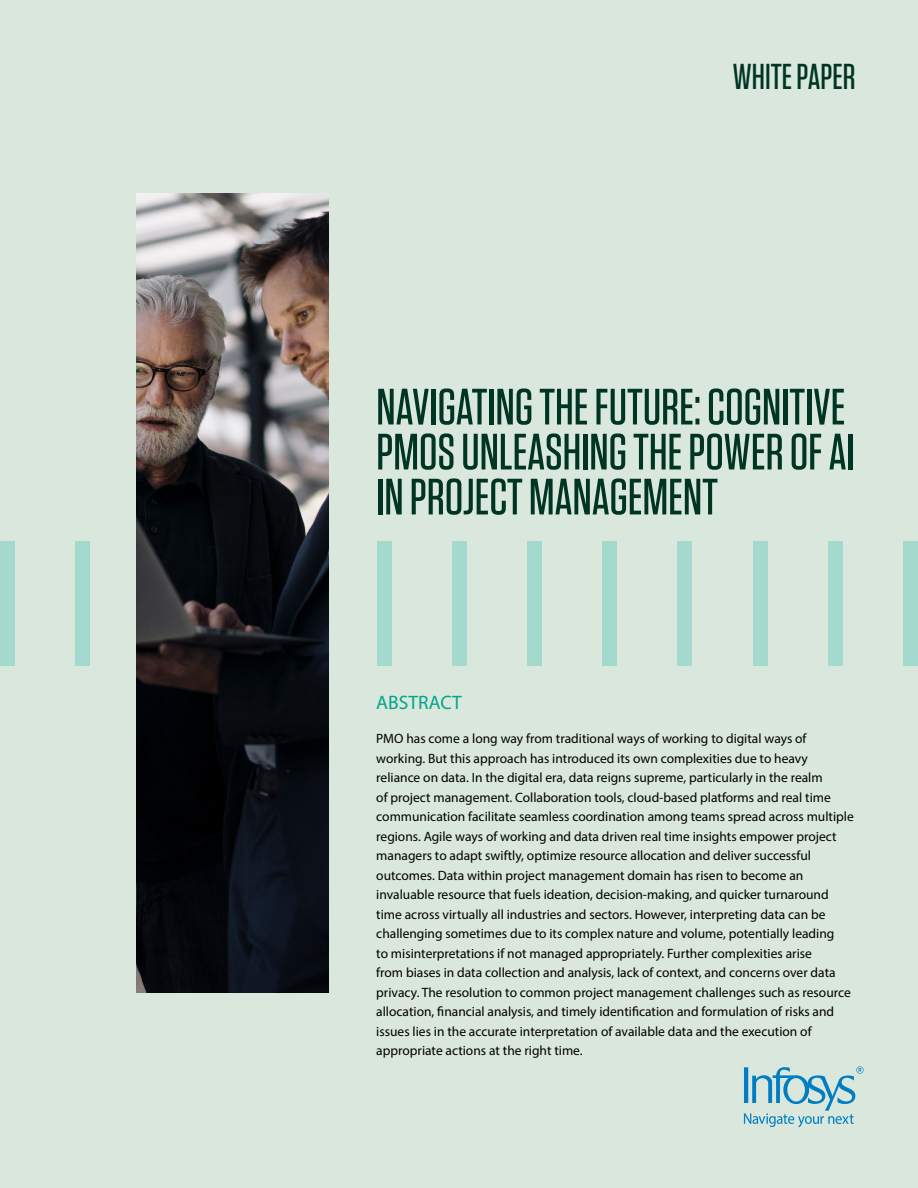
<style>
.page{position:relative;width:918px;height:1188px;background:#d9e7dc}
.page>*{position:absolute;margin:0;border:0;box-sizing:border-box;transform-origin:0 0}
.t1{font:500 51px/45px "Tungsten";color:#003524}
.t2{font:500 36px "Tungsten";color:#003524}
.t3{font:19.5px "Myriad Pro";color:#01a689}
.t4{font:13.5px/19.5px "Myriad Pro";color:#000}
</style>
<div class="page">
<div style="left:0;top:541px;width:15px;height:125px;background:#a4d9cd"></div>
<div style="left:75px;top:541px;width:15px;height:125px;background:#a4d9cd"></div>
<div style="left:828px;top:541px;width:15px;height:125px;background:#a4d9cd"></div>
<div style="left:753px;top:541px;width:15px;height:125px;background:#a4d9cd"></div>
<div style="left:527px;top:541px;width:15px;height:125px;background:#a4d9cd"></div>
<div style="left:452px;top:541px;width:15px;height:125px;background:#a4d9cd"></div>
<div style="left:677px;top:541px;width:15px;height:125px;background:#a4d9cd"></div>
<div style="left:602px;top:541px;width:15px;height:125px;background:#a4d9cd"></div>
<div style="left:377px;top:541px;width:15px;height:125px;background:#a4d9cd"></div>
<div style="left:903px;top:541px;width:15px;height:125px;background:#a4d9cd"></div>
<svg style="left:744px;top:1066px;width:120px;height:61px"></svg>
<img style="left:136px;top:193px;width:192px;height:800px">
<h2 class="t2" style="left:732px;top:58px;width:125px">WHITE PAPER</h2>
<h1 class="t1" style="left:376px;top:385px;width:480px">NAVIGATING THE FUTURE: COGNITIVE<br>PMOS UNLEASHING THE POWER OF AI<br>IN PROJECT MANAGEMENT</h1>
<h3 class="t3" style="left:376px;top:691px;width:87px">ABSTRACT</h3>
<p class="t4" style="left:376px;top:729px;width:479px">PMO has come a long way from traditional ways of working to digital ways of working. But this approach has introduced its own complexities due to heavy reliance on data. In the digital era, data reigns supreme, particularly in the realm<br>of project management. Collaboration tools, cloud-based platforms and real time communication facilitate seamless coordination among teams spread across multiple regions. Agile ways of working and data driven real time insights empower project managers to adapt swiftly, optimize resource allocation and deliver successful outcomes. Data within project management domain has risen to become an invaluable resource that fuels ideation, decision-making, and quicker turnaround time across virtually all industries and sectors. However, interpreting data can be challenging sometimes due to its complex nature and volume, potentially leading<br>to misinterpretations if not managed appropriately. Further complexities arise<br>from biases in data collection and analysis, lack of context, and concerns over data privacy. The resolution to common project management challenges such as resource allocation, financial analysis, and timely identification and formulation of risks and issues lies in the accurate interpretation of available data and the execution of appropriate actions at the right time.</p>
</div>
